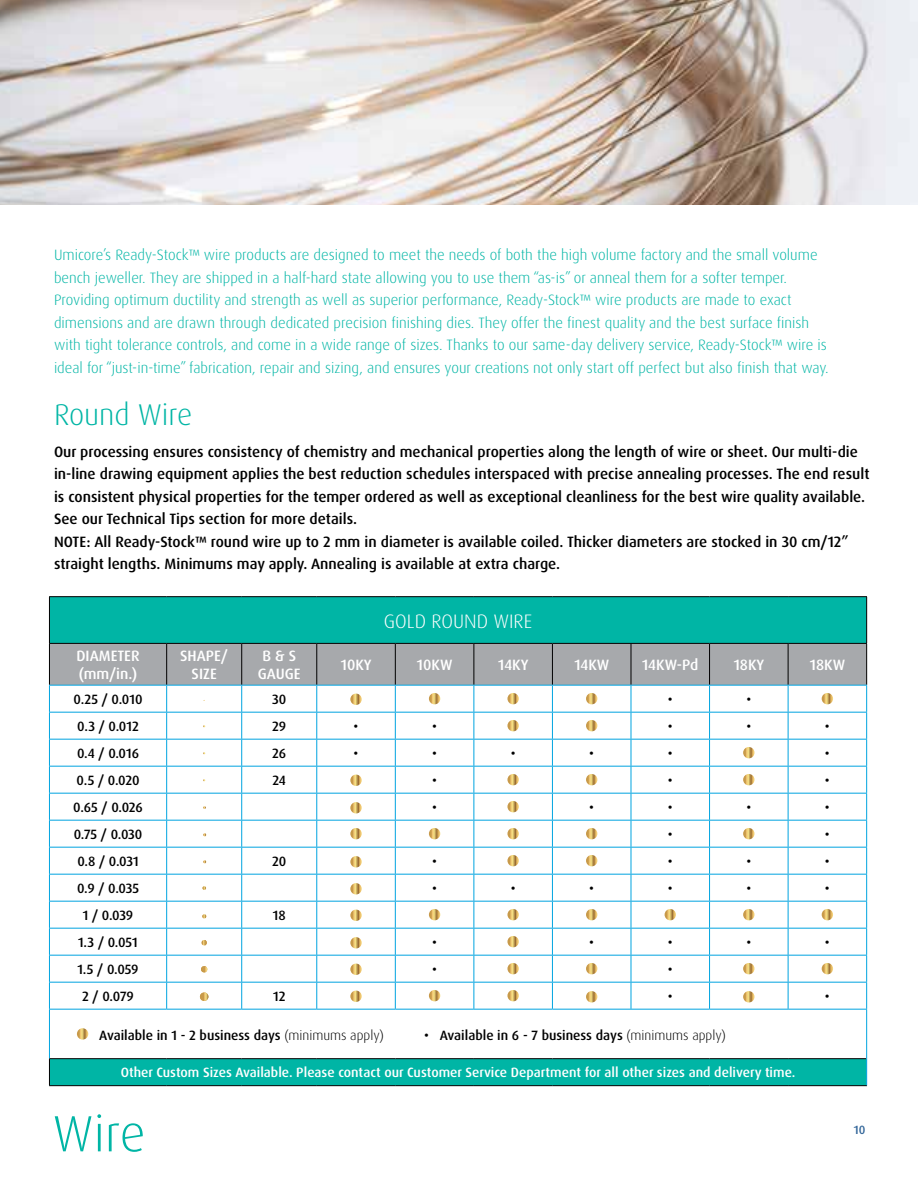
<style>
.page{position:relative;width:918px;height:1188px;background:#fff}
.page>*{position:absolute;margin:0;border:0;box-sizing:border-box;transform-origin:0 0}
.t1{font:300 51px "Dax OT";color:#00b5a5}
.t2{font:300 30px "Dax OT";color:#00b5a5}
.t3{font:300 19.5px "Dax OT";color:#fff}
.t4{font:300 15px/22.5px "Dax OT";color:#00b5a5}
.t5{font:500 15px/22.5px "Dax OT";color:#000}
.t6{font:500 15px/18px "Dax OT";color:#fff;text-align:center}
.t7{font:500 13.5px "Dax OT";color:#000}
.t8{font:500 13.5px "Dax OT";color:#fff}
.t9{font:500 12px "Dax OT";color:#369}
.s1{font-weight:300}
</style>
<div class="page">
<img style="left:0;top:0;width:918px;height:205px">
<div style="left:50px;top:597px;width:816px;height:488px;background:#00b5a5"></div>
<svg style="left:50px;top:1010px;width:816px;height:48px"></svg>
<hr style="left:49px;top:596px;width:118px;height:1px;background:#000">
<hr style="left:49px;top:597px;width:1px;height:46px;background:#000">
<hr style="left:167px;top:596px;width:75px;height:1px;background:#000">
<hr style="left:242px;top:596px;width:75px;height:1px;background:#000">
<hr style="left:317px;top:596px;width:78px;height:1px;background:#000">
<hr style="left:395px;top:596px;width:79px;height:1px;background:#000">
<hr style="left:474px;top:596px;width:78px;height:1px;background:#000">
<hr style="left:552px;top:596px;width:79px;height:1px;background:#000">
<hr style="left:631px;top:596px;width:79px;height:1px;background:#000">
<hr style="left:710px;top:596px;width:78px;height:1px;background:#000">
<hr style="left:788px;top:596px;width:79px;height:1px;background:#000">
<hr style="left:866px;top:597px;width:1px;height:46px;background:#000">
<hr style="left:49px;top:1058px;width:118px;height:1px;background:#000">
<svg style="left:49px;top:1059px;width:1px;height:26px"></svg>
<hr style="left:167px;top:1058px;width:75px;height:1px;background:#000">
<hr style="left:242px;top:1058px;width:75px;height:1px;background:#000">
<hr style="left:317px;top:1058px;width:78px;height:1px;background:#000">
<hr style="left:395px;top:1058px;width:79px;height:1px;background:#000">
<hr style="left:474px;top:1058px;width:78px;height:1px;background:#000">
<hr style="left:552px;top:1058px;width:79px;height:1px;background:#000">
<hr style="left:631px;top:1058px;width:79px;height:1px;background:#000">
<hr style="left:710px;top:1058px;width:78px;height:1px;background:#000">
<hr style="left:788px;top:1058px;width:78px;height:1px;background:#000">
<hr style="left:49px;top:1085px;width:118px;height:1px;background:#000">
<hr style="left:167px;top:1085px;width:75px;height:1px;background:#000">
<hr style="left:242px;top:1085px;width:75px;height:1px;background:#000">
<hr style="left:317px;top:1085px;width:78px;height:1px;background:#000">
<hr style="left:395px;top:1085px;width:79px;height:1px;background:#000">
<hr style="left:474px;top:1085px;width:78px;height:1px;background:#000">
<hr style="left:552px;top:1085px;width:79px;height:1px;background:#000">
<hr style="left:631px;top:1085px;width:79px;height:1px;background:#000">
<hr style="left:710px;top:1085px;width:78px;height:1px;background:#000">
<hr style="left:788px;top:1085px;width:79px;height:1px;background:#000">
<hr style="left:49px;top:1010px;width:1px;height:48px;background:#00a4e0">
<hr style="left:49px;top:1009px;width:118px;height:1px;background:#00a4e0">
<hr style="left:242px;top:1009px;width:75px;height:1px;background:#00a4e0">
<hr style="left:167px;top:1009px;width:75px;height:1px;background:#00a4e0">
<hr style="left:317px;top:1009px;width:78px;height:1px;background:#00a4e0">
<hr style="left:395px;top:1009px;width:79px;height:1px;background:#00a4e0">
<hr style="left:474px;top:1009px;width:78px;height:1px;background:#00a4e0">
<hr style="left:552px;top:1009px;width:79px;height:1px;background:#00a4e0">
<hr style="left:631px;top:1009px;width:79px;height:1px;background:#00a4e0">
<hr style="left:710px;top:1009px;width:78px;height:1px;background:#00a4e0">
<hr style="left:788px;top:1009px;width:79px;height:1px;background:#00a4e0">
<hr style="left:866px;top:1010px;width:1px;height:49px;background:#00a4e0">
<svg style="left:866px;top:1059px;width:1px;height:26px"></svg>
<svg style="left:49px;top:643px;width:818px;height:366px"></svg>
<svg style="left:77px;top:1028px;width:11px;height:12px"></svg>
<p class="t4" style="left:54px;top:244px;width:776px">Umicore’s Ready-Stock™ wire products are designed to meet the needs of both the high volume factory and the small volume bench jeweller. They are shipped in a half-hard state allowing you to use them “as-is” or anneal them for a softer temper.<br>Providing optimum ductility and strength as well as superior performance, Ready-Stock™ wire products are made to exact dimensions and are drawn through dedicated precision finishing dies. They offer the finest quality and the best surface finish with tight tolerance controls, and come in a wide range of sizes. Thanks to our same-day delivery service, Ready-Stock™ wire is ideal for “just-in-time” fabrication, repair and sizing, and ensures your creations not only start off perfect but also finish that way.</p>
<h2 class="t2" style="left:54px;top:396px;width:140px">Round Wire</h2>
<p class="t5" style="left:54px;top:440px;width:817px">Our processing ensures consistency of chemistry and mechanical properties along the length of wire or sheet. Our multi-die in-line drawing equipment applies the best reduction schedules interspaced with precise annealing processes. The end result is consistent physical properties for the temper ordered as well as exceptional cleanliness for the best wire quality available.<br>See our Technical Tips section for more details.<br>NOTE: All Ready-Stock™ round wire up to 2 mm in diameter is available coiled. Thicker diameters are stocked in 30 cm/12” straight lengths. Minimums may apply. Annealing is available at extra charge.</p>
<h3 class="t3" style="left:384px;top:609px;width:150px">GOLD ROUND WIRE</h3>
<p class="t6" style="left:77px;top:647px;width:65px;text-align:left">DIAMETER (mm/in.)</p>
<p class="t6" style="left:180px;top:647px;width:49px">SHAPE/<br>SIZE</p>
<p class="t6" style="left:258px;top:647px;width:44px">B &amp; S<br>GAUGE</p>
<p class="t6" style="left:341px;top:656px;width:32px">10KY</p>
<p class="t6" style="left:417px;top:656px;width:37px">10KW</p>
<p class="t6" style="left:498px;top:656px;width:32px">14KY</p>
<p class="t6" style="left:574px;top:656px;width:37px">14KW</p>
<p class="t6" style="left:642px;top:656px;width:58px">14KW-Pd</p>
<p class="t6" style="left:734px;top:656px;width:32px">18KY</p>
<p class="t6" style="left:810px;top:656px;width:37px">18KW</p>
<p class="t7" style="left:74px;top:691px;width:70px">0.25 / 0.010</p>
<p class="t7" style="left:272px;top:691px;width:16px">30</p>
<p class="t7" style="left:668px;top:691px;width:6px">•</p>
<p class="t7" style="left:746px;top:691px;width:6px">•</p>
<p class="t7" style="left:77px;top:718px;width:63px">0.3 / 0.012</p>
<p class="t7" style="left:272px;top:718px;width:16px">29</p>
<p class="t7" style="left:354px;top:718px;width:6px">•</p>
<p class="t7" style="left:432px;top:718px;width:6px">•</p>
<p class="t7" style="left:668px;top:718px;width:6px">•</p>
<p class="t7" style="left:746px;top:718px;width:6px">•</p>
<p class="t7" style="left:825px;top:718px;width:6px">•</p>
<p class="t7" style="left:77px;top:745px;width:64px">0.4 / 0.016</p>
<p class="t7" style="left:272px;top:745px;width:16px">26</p>
<p class="t7" style="left:354px;top:745px;width:6px">•</p>
<p class="t7" style="left:432px;top:745px;width:6px">•</p>
<p class="t7" style="left:511px;top:745px;width:6px">•</p>
<p class="t7" style="left:589px;top:745px;width:6px">•</p>
<p class="t7" style="left:668px;top:745px;width:6px">•</p>
<p class="t7" style="left:825px;top:745px;width:6px">•</p>
<p class="t7" style="left:77px;top:772px;width:64px">0.5 / 0.020</p>
<p class="t7" style="left:272px;top:772px;width:15px">24</p>
<p class="t7" style="left:432px;top:772px;width:6px">•</p>
<p class="t7" style="left:668px;top:772px;width:6px">•</p>
<p class="t7" style="left:825px;top:772px;width:6px">•</p>
<p class="t7" style="left:73px;top:799px;width:71px">0.65 / 0.026</p>
<p class="t7" style="left:432px;top:799px;width:6px">•</p>
<p class="t7" style="left:589px;top:799px;width:6px">•</p>
<p class="t7" style="left:668px;top:799px;width:6px">•</p>
<p class="t7" style="left:746px;top:799px;width:6px">•</p>
<p class="t7" style="left:825px;top:799px;width:6px">•</p>
<p class="t7" style="left:74px;top:826px;width:70px">0.75 / 0.030</p>
<p class="t7" style="left:668px;top:826px;width:6px">•</p>
<p class="t7" style="left:825px;top:826px;width:6px">•</p>
<p class="t7" style="left:77px;top:853px;width:63px">0.8 / 0.031</p>
<p class="t7" style="left:272px;top:853px;width:16px">20</p>
<p class="t7" style="left:432px;top:853px;width:6px">•</p>
<p class="t7" style="left:668px;top:853px;width:6px">•</p>
<p class="t7" style="left:746px;top:853px;width:6px">•</p>
<p class="t7" style="left:825px;top:853px;width:6px">•</p>
<p class="t7" style="left:77px;top:880px;width:63px">0.9 / 0.035</p>
<p class="t7" style="left:432px;top:880px;width:6px">•</p>
<p class="t7" style="left:511px;top:880px;width:6px">•</p>
<p class="t7" style="left:589px;top:880px;width:6px">•</p>
<p class="t7" style="left:668px;top:880px;width:6px">•</p>
<p class="t7" style="left:746px;top:880px;width:6px">•</p>
<p class="t7" style="left:825px;top:880px;width:6px">•</p>
<p class="t7" style="left:83px;top:907px;width:52px">1 / 0.039</p>
<p class="t7" style="left:273px;top:907px;width:14px">18</p>
<p class="t7" style="left:78px;top:934px;width:61px">1.3 / 0.051</p>
<p class="t7" style="left:432px;top:934px;width:6px">•</p>
<p class="t7" style="left:589px;top:934px;width:6px">•</p>
<p class="t7" style="left:668px;top:934px;width:6px">•</p>
<p class="t7" style="left:746px;top:934px;width:6px">•</p>
<p class="t7" style="left:825px;top:934px;width:6px">•</p>
<p class="t7" style="left:78px;top:961px;width:63px">1.5 / 0.059</p>
<p class="t7" style="left:432px;top:961px;width:6px">•</p>
<p class="t7" style="left:668px;top:961px;width:6px">•</p>
<p class="t7" style="left:82px;top:988px;width:53px">2 / 0.079</p>
<p class="t7" style="left:273px;top:988px;width:14px">12</p>
<p class="t7" style="left:668px;top:988px;width:6px">•</p>
<p class="t7" style="left:825px;top:988px;width:6px">•</p>
<p class="t7" style="left:99px;top:1027px;width:286px">Available in 1 - 2 business days <span class="s1">(minimums apply)</span></p>
<p class="t7" style="left:424px;top:1027px;width:303px">• Available in 6 - 7 business days <span class="s1">(minimums apply)</span></p>
<p class="t8" style="left:121px;top:1064px;width:676px">Other Custom Sizes Available. Please contact our Customer Service Department for all other sizes and delivery time.</p>
<h1 class="t1" style="left:52px;top:1102px;width:95px">Wire</h1>
<p class="t9" style="left:854px;top:1122px;width:13px">10</p>
</div>
